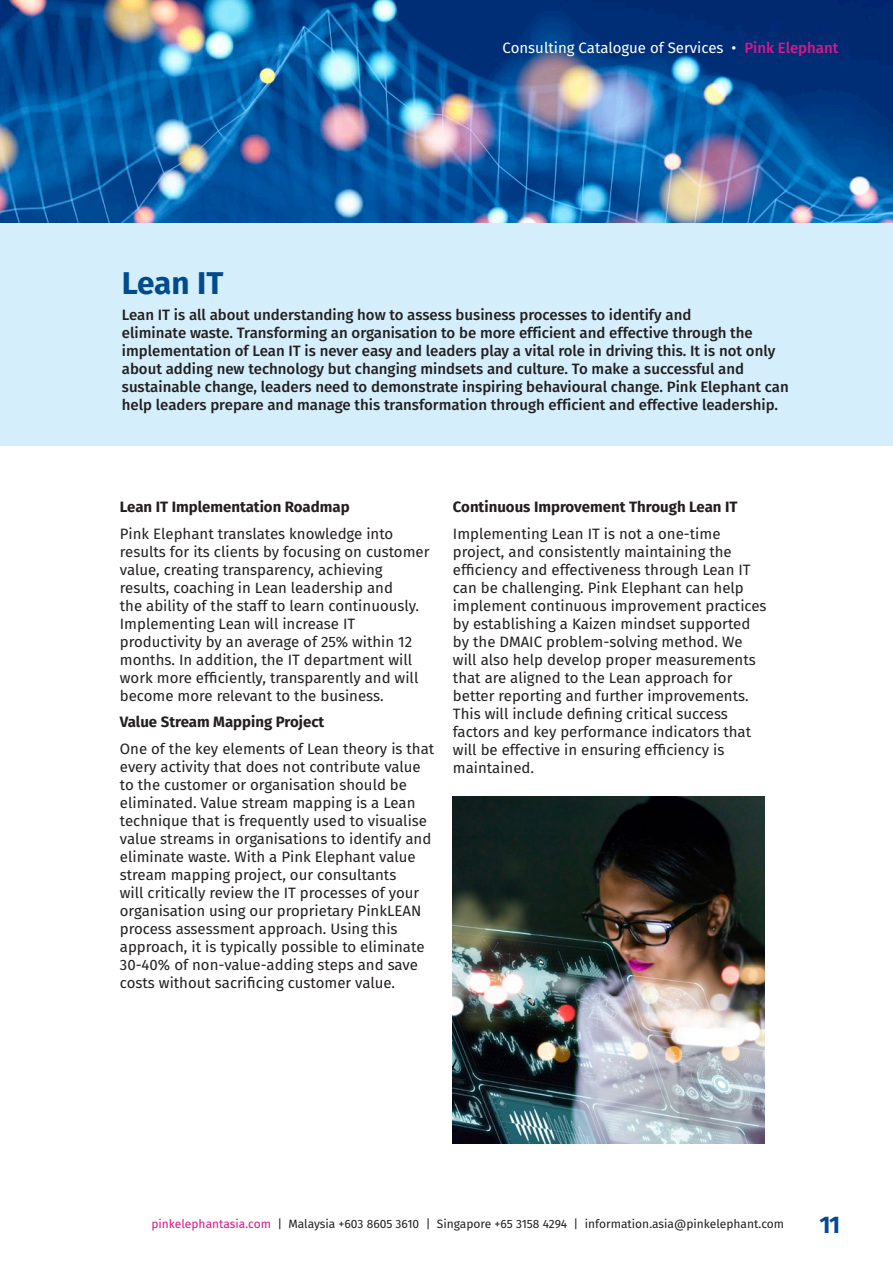
<style>
.page{position:relative;width:893px;height:1263px;background:#fff}
.page>*{position:absolute;margin:0;border:0;box-sizing:border-box;transform-origin:0 0}
.t1{font:700 31.5px "Fira Sans";letter-spacing:-.005em;color:#004b8e}
.t2{font:700 24px "Fira Sans";color:#004b8e}
.t3{font:15px/18px "Fira Sans";color:#231f20}
.t4{font:500 15px/18px "Fira Sans";color:#231f20}
.t5{font:700 15px "Fira Sans";color:#231f20}
.t6{font:15px "Fira Sans";color:#fff}
.t7{font:12px "Fira Sans";color:#231f20}
.s1{font-weight:500;color:#d9188b}
.s2{color:#d9188b}
</style>
<div class="page">
<img style="left:0;top:0;width:893px;height:223px">
<div style="left:0;top:223px;width:893px;height:223px;background:#d4effb"></div>
<img style="left:453px;top:796px;width:312px;height:347px">
<p class="t6" style="left:503px;top:36px;width:337px">Consulting Catalogue of Services • <span class="s1">Pink Elephant</span></p>
<h1 class="t1" style="left:122px;top:256px;width:103px">Lean IT</h1>
<p class="t4" style="left:122px;top:305px;width:668px">Lean IT is all about understanding how to assess business processes to identify and<br>eliminate waste. Transforming an organisation to be more efficient and effective through the implementation of Lean IT is never easy and leaders play a vital role in driving this. It is not only about adding new technology but changing mindsets and culture. To make a successful and sustainable change, leaders need to demonstrate inspiring behavioural change. Pink Elephant can help leaders prepare and manage this transformation through efficient and effective leadership.</p>
<p class="t5" style="left:120px;top:494px;width:231px">Lean IT Implementation Roadmap</p>
<p class="t3" style="left:120px;top:524px;width:311px">Pink Elephant translates knowledge into results for its clients by focusing on customer value, creating transparency, achieving results, coaching in Lean leadership and<br>the ability of the staff to learn continuously.<br>Implementing Lean will increase IT productivity by an average of 25% within 12 months. In addition, the IT department will work more efficiently, transparently and will become more relevant to the business.</p>
<p class="t5" style="left:120px;top:709px;width:206px">Value Stream Mapping Project</p>
<p class="t3" style="left:120px;top:739px;width:316px">One of the key elements of Lean theory is that every activity that does not contribute value to the customer or organisation should be eliminated. Value stream mapping is a Lean technique that is frequently used to visualise value streams in organisations to identify and eliminate waste. With a Pink Elephant value stream mapping project, our consultants<br>will critically review the IT processes of your organisation using our proprietary PinkLEAN process assessment approach. Using this approach, it is typically possible to eliminate 30-40% of non-value-adding steps and save costs without sacrificing customer value.</p>
<p class="t5" style="left:453px;top:494px;width:286px">Continuous Improvement Through Lean IT</p>
<p class="t3" style="left:453px;top:524px;width:315px">Implementing Lean IT is not a one-time project, and consistently maintaining the efficiency and effectiveness through Lean IT can be challenging. Pink Elephant can help implement continuous improvement practices by establishing a Kaizen mindset supported by the DMAIC problem-solving method. We will also help develop proper measurements that are aligned to the Lean approach for better reporting and further improvements.<br>This will include defining critical success factors and key performance indicators that will be effective in ensuring efficiency is maintained.</p>
<p class="t7" style="left:151px;top:1215px;width:634px"><span class="s2">pinkelephantasia.com</span> | Malaysia +603 8605 3610 | Singapore +65 3158 4294 | information.asia@pinkelephant.com</p>
<h2 class="t2" style="left:819px;top:1204px;width:22px">11</h2>
</div>
